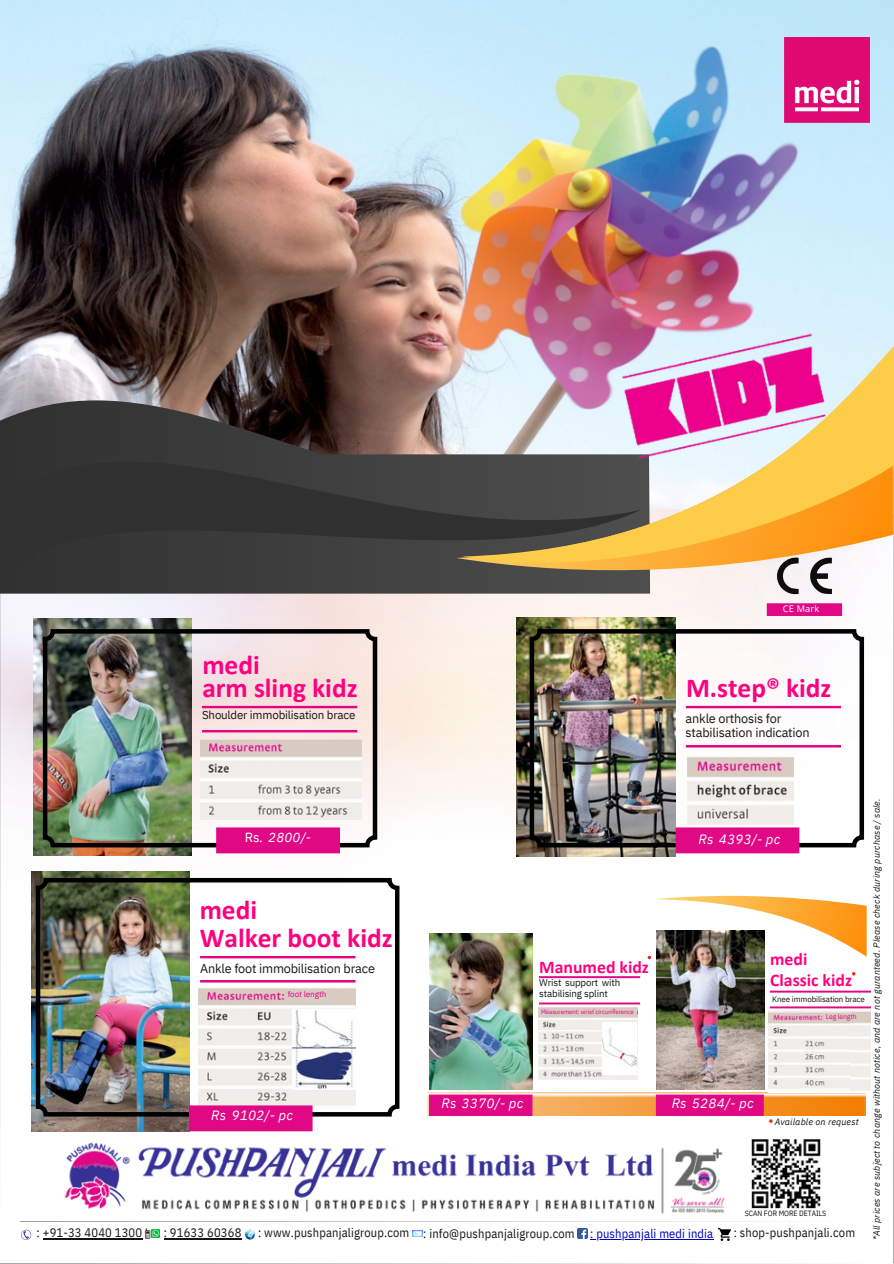
<style>
.page{position:relative;width:894px;height:1264px;background:#fff}
.page>*{position:absolute;margin:0;border:0;box-sizing:border-box;transform-origin:0 0}
.t1{font:700 27.3px/22.5px "Calibri";color:#ff0080}
.t2{font:700 17.7px "Calibri";color:#ff0080}
.t3{font:italic 13.5px "IBM Plex Sans";letter-spacing:.015em;color:#fff}
.t4{font:italic 13.2px "IBM Plex Sans";color:#fff}
.t5{font:12.75px/13.8px "IBM Plex Sans";letter-spacing:-.015em;color:#151616}
.t6{font:12.6px "IBM Plex Sans";letter-spacing:-.015em;color:#151616}
.t7{font:12.45px "IBM Plex Sans Cond";letter-spacing:.015em;color:#151616}
.t8{font:12.45px "IBM Plex Sans Cond";letter-spacing:.015em;color:#0000c4}
.t9{font:11.55px "IBM Plex Sans";letter-spacing:-.015em;color:#151616}
.t10{font:9.75px "IBM Plex Sans";letter-spacing:-.015em;color:#151616}
.t11{font:9.3px "Open Sans";letter-spacing:.02em;color:#fff}
.t12{font:italic 9px "IBM Plex Sans";letter-spacing:.015em;color:#151616}
.t13{font:8.25px "IBM Plex Sans";letter-spacing:-.015em;color:#e10886}
.t14{font:7.95px "IBM Plex Sans";letter-spacing:-.015em;color:#151616}
.t15{font:7.65px "IBM Plex Sans Cond";color:#151616}
.t16{font:6.9px "IBM Plex Sans";letter-spacing:-.015em;color:#e10886}
.t17{font:6.15px "IBM Plex Sans";letter-spacing:-.015em;color:#e10886}
.s1{font-style:normal}
</style>
<div class="page">
<img style="left:0;top:586px;width:865px;height:317px">
<img style="left:0;top:0;width:852px;height:385px">
<img style="left:33px;top:618px;width:158px;height:238px">
<div style="left:202px;top:706px;width:155px;height:2px;border:1px solid #e10886"></div>
<div style="left:202px;top:730px;width:155px;height:2px;border:1px solid #e10886"></div>
<img style="left:200px;top:739px;width:161px;height:81px">
<div style="left:685px;top:706px;width:155px;height:2px;border:1px solid #e10886"></div>
<div style="left:685px;top:745px;width:155px;height:2px;border:1px solid #e10886"></div>
<img style="left:516px;top:618px;width:159px;height:238px">
<div style="left:200px;top:956px;width:155px;height:2px;border:1px solid #e10886"></div>
<div style="left:200px;top:980px;width:155px;height:2px;border:1px solid #e10886"></div>
<img style="left:32px;top:871px;width:157px;height:260px">
<img style="left:687px;top:755px;width:106px;height:72px">
<img style="left:199px;top:987px;width:156px;height:121px">
<div style="left:539px;top:976px;width:101px;height:2px;border:1px solid #e10886"></div>
<div style="left:539px;top:1002px;width:101px;height:2px;border:1px solid #e10886"></div>
<img style="left:538px;top:1005px;width:99px;height:74px">
<div style="left:286px;top:991px;width:66px;height:11px;background:#d9ccc3"></div>
<div style="left:541px;top:1009px;width:96px;height:7px;background:#d9ccc3"></div>
<img style="left:429px;top:933px;width:103px;height:156px">
<img style="left:428px;top:1092px;width:437px;height:23px">
<div style="left:36px;top:878px;width:363px;height:238px;border:5px solid #000;border-radius:8px"></div>
<div style="left:43px;top:629px;width:334px;height:218px;border:5px solid #000;border-radius:8px"></div>
<div style="left:529px;top:629px;width:334px;height:218px;border:5px solid #000;border-radius:8px"></div>
<svg style="left:768px;top:1119px;width:4px;height:4px"></svg>
<img style="left:292px;top:1009px;width:63px;height:80px">
<img style="left:538px;top:1030px;width:76px;height:49px">
<img style="left:550px;top:1032px;width:66px;height:46px">
<svg style="left:647px;top:895px;width:219px;height:64px"></svg>
<div style="left:769px;top:990px;width:101px;height:2px;border:1px solid #e10886"></div>
<div style="left:769px;top:1006px;width:101px;height:2px;border:1px solid #e10886"></div>
<img style="left:656px;top:930px;width:108px;height:159px">
<img style="left:768px;top:1012px;width:81px;height:78px">
<div style="left:823px;top:1013px;width:42px;height:8px;background:#d9ccc3"></div>
<svg style="left:851px;top:971px;width:4px;height:5px"></svg>
<img style="left:602px;top:1022px;width:34px;height:51px">
<div style="left:189px;top:1105px;width:123px;height:25px;background:#e10886"></div>
<div style="left:189px;top:1105px;width:123px;height:26px;border:1px solid #e10886"></div>
<div style="left:216px;top:828px;width:123px;height:24px;background:#e10886"></div>
<div style="left:216px;top:827px;width:123px;height:26px;border:1px solid #e10886"></div>
<div style="left:429px;top:1095px;width:103px;height:20px;background:#e10886"></div>
<div style="left:429px;top:1094px;width:103px;height:21px;border:1px solid #e10886"></div>
<div style="left:656px;top:1095px;width:107px;height:20px;background:#e10886"></div>
<div style="left:655px;top:1094px;width:108px;height:21px;border:1px solid #e10886"></div>
<div style="left:676px;top:828px;width:122px;height:24px;background:#e10886"></div>
<div style="left:675px;top:827px;width:124px;height:26px;border:1px solid #e10886"></div>
<img style="left:852px;top:0;width:41px;height:341px">
<svg style="left:0;top:385px;width:640px;height:208px;background:#43403f"></svg>
<svg style="left:462px;top:341px;width:431px;height:245px;background:#c3a97c"></svg>
<img style="left:599px;top:330px;width:232px;height:138px">
<svg style="left:771px;top:555px;width:60px;height:40px"></svg>
<div style="left:767px;top:603px;width:74px;height:12px;background:#e10886"></div>
<div style="left:766px;top:603px;width:75px;height:12px;border:1px solid #e10886"></div>
<svg style="left:144px;top:1228px;width:16px;height:10px"></svg>
<svg style="left:21px;top:1229px;width:10px;height:10px"></svg>
<svg style="left:245px;top:1229px;width:10px;height:11px"></svg>
<svg style="left:412px;top:1230px;width:10px;height:6px"></svg>
<img style="left:64px;top:1142px;width:661px;height:72px">
<img style="left:751px;top:1139px;width:70px;height:69px">
<hr style="left:20px;top:1221px;width:837px;height:1px;background:#000">
<svg style="left:577px;top:1228px;width:10px;height:10px"></svg>
<svg style="left:718px;top:1228px;width:12px;height:12px"></svg>
<hr style="left:43px;top:1238px;width:99px;height:1px;background:#151616">
<hr style="left:164px;top:1238px;width:77px;height:1px;background:#151616">
<hr style="left:590px;top:1238px;width:123px;height:1px;background:#0000c4">
<img style="left:784px;top:38px;width:84px;height:84px">
<h1 class="t1" style="left:202px;top:656px;width:157px">medi<br>arm sling kidz</h1>
<h3 class="t9" style="left:202px;top:707px;width:155px">Shoulder immobilisation brace</h3>
<p class="t11" style="left:782px;top:602px;width:38px">CE Mark</p>
<p class="t1" style="left:685px;top:679px;width:147px">M.step® kidz</p>
<p class="t5" style="left:685px;top:711px;width:125px">ankle orthosis for stabilisation indication</p>
<p class="t4" style="left:245px;top:828px;width:68px"><span class="s1">Rs.</span> 2800/-</p>
<p class="t1" style="left:200px;top:898px;width:194px;line-height:28.2px">medi<br>Walker boot kidz</p>
<p class="t3" style="left:698px;top:830px;width:83px">Rs 4393/- pc</p>
<h3 class="t2" style="left:770px;top:951px;width:39px">medi</h3>
<h3 class="t2" style="left:539px;top:959px;width:111px">Manumed kidz</h3>
<p class="t6" style="left:200px;top:959px;width:176px">Ankle foot immobilisation brace</p>
<p class="t10" style="left:539px;top:976px;width:82px">Wrist support with</p>
<h3 class="t2" style="left:770px;top:973px;width:83px">Classic kidz</h3>
<h5 class="t13" style="left:287px;top:989px;width:40px">foot length</h5>
<p class="t10" style="left:539px;top:986px;width:70px">stabilising splint</p>
<p class="t17" style="left:541px;top:1007px;width:94px">Measurement: wrist circumference</p>
<h1 class="t14" style="left:772px;top:993px;width:94px">Knee immobilisation brace</h1>
<p class="t16" style="left:825px;top:1012px;width:32px">Leg length</p>
<h3 class="t3" style="left:211px;top:1106px;width:83px">Rs 9102/- pc</h3>
<p class="t3" style="left:441px;top:1094px;width:83px">Rs 3370/- pc</p>
<p class="t3" style="left:671px;top:1094px;width:83px">Rs 5284/- pc</p>
<p class="t12" style="left:774px;top:1115px;width:85px">Available on request</p>
<p class="t15" style="left:744px;top:1207px;width:83px">SCAN FOR MORE DETAILS</p>
<p class="t7" style="left:37px;top:1224px;width:107px">: +91-33 4040 1300</p>
<p class="t7" style="left:164px;top:1224px;width:79px">: 91633 60368</p>
<p class="t7" style="left:258px;top:1224px;width:153px">: www.pushpanjaligroup.com</p>
<p class="t7" style="left:423px;top:1224px;width:153px">: info@pushpanjaligroup.com</p>
<p class="t8" style="left:590px;top:1225px;width:124px">: pushpanjali medi india</p>
<p class="t7" style="left:733px;top:1224px;width:123px">: shop-pushpanjali.com</p>
<h2 class="t12" style="left:870px;top:1239px;width:443px;rotate:-90deg">*All prices are subject to change without notice, and are not guranteed. Please check during purchase / sale.</h2>
</div>
